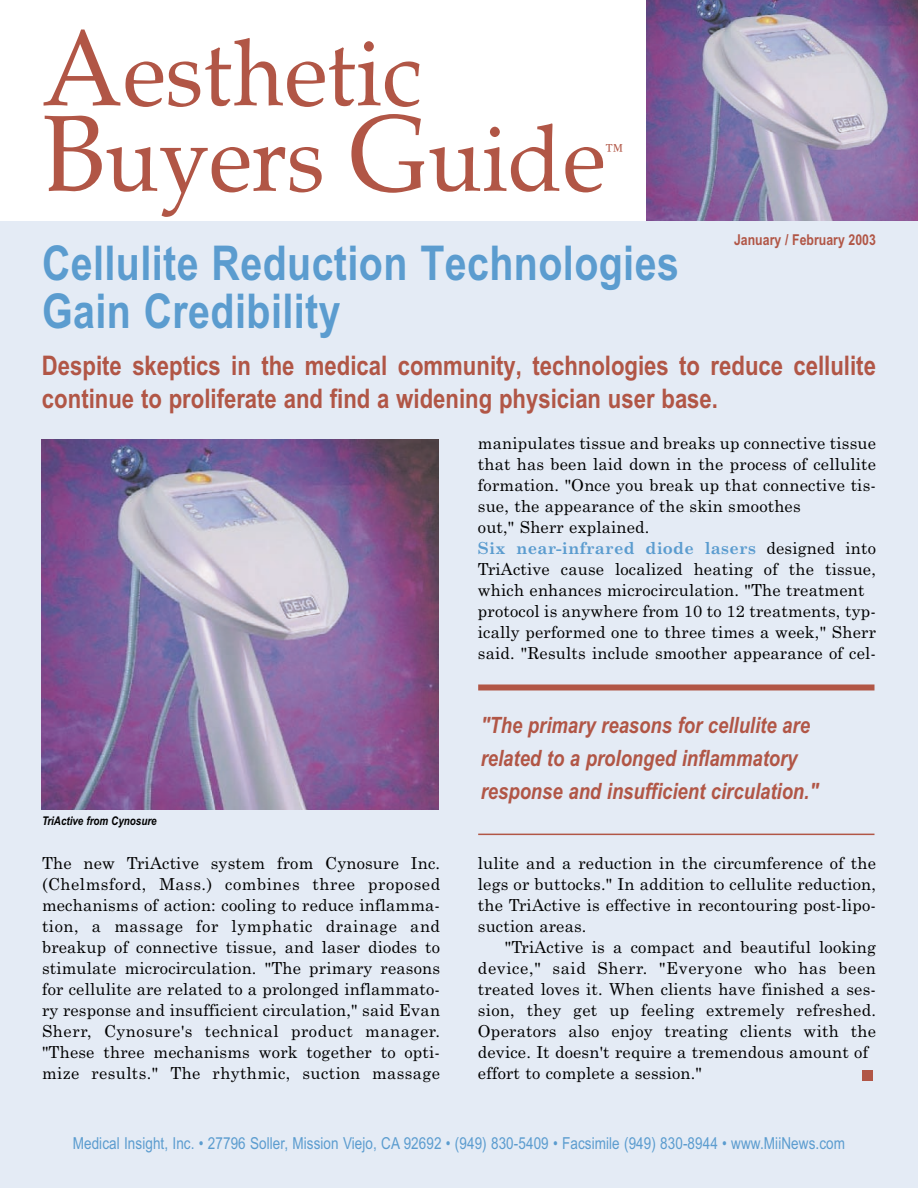
<style>
.page{position:relative;width:918px;height:1188px;background:#fff}
.page>*{position:absolute;margin:0;border:0;box-sizing:border-box;transform-origin:0 0}
.t1{font:93px/85.5px "Palatino";color:#b15646;scale:.96 1}
.t2{font:700 48px/48px "Arial Narrow";letter-spacing:.01em;color:#5b9ccf}
.t3{font:700 27px/33px "Arial Narrow";color:#b15646}
.t4{font:italic 700 22.5px/33px "Arial Narrow";color:#b15646}
.t5{font:18.75px "Palatino";color:#b15646;scale:.96 1}
.t6{font:16.5px/21px "Century Schoolbook";letter-spacing:.01em;color:#000;text-align:justify}
.t7{font:16.5px "Arial Narrow";letter-spacing:.005em;color:#5b9ccf}
.t8{font:700 15px "Arial Narrow";color:#b15646}
.t9{font:italic 700 12px "Arial Narrow";color:#000}
.s1{font-size:108px}
.s2{font-weight:700;color:#5b9ccf}
</style>
<div class="page">
<img style="left:646px;top:0;width:272px;height:221px">
<div style="left:0;top:221px;width:918px;height:967px;background:#e4ebf5"></div>
<div style="left:478px;top:684px;width:396px;height:6px;background:#b15646"></div>
<hr style="left:478px;top:834px;width:396px;height:1px;background:#b15646">
<img style="left:41px;top:440px;width:398px;height:369px">
<div style="left:862px;top:1070px;width:11px;height:10px;background:#b15646"></div>
<h1 class="t1" style="left:42px;top:41px;width:588px"><span class="s1">A</span>esthetic<br><span class="s1">B</span>uyers <span class="s1">G</span>uide</h1>
<p class="t5" style="left:605px;top:143px;width:20px">™</p>
<h2 class="t2" style="left:42px;top:244px;width:638px">Cellulite Reduction Technologies<br>Gain Credibility</h2>
<p class="t8" style="left:734px;top:234px;width:143px">January / February 2003</p>
<h3 class="t3" style="left:42px;top:352px;width:835px">Despite skeptics in the medical community, technologies to reduce cellulite continue to proliferate and find a widening physician user base.</h3>
<p class="t6" style="left:478px;top:435px;width:400px;text-align:left">manipulates tissue and breaks up connective tissue that has been laid down in the process of cellulite formation. "Once you break up that connective tis&shy;sue, the appearance of the skin smoothes<br>out," Sherr explained.<br><span class="s2">Six near-infrared diode lasers</span> designed into TriActive cause localized heating of the tissue, which enhances microcirculation. "The treatment protocol is anywhere from 10 to 12 treatments, typ&shy;ically performed one to three times a week," Sherr said. "Results include smoother appearance of cel-</p>
<p class="t9" style="left:42px;top:817px;width:116px">TriActive from Cynosure</p>
<p class="t6" style="left:42px;top:854px;width:400px">The new TriActive system from Cynosure Inc. (Chelmsford, Mass.) combines three proposed mechanisms of action: cooling to reduce inflamma&shy;tion, a massage for lymphatic drainage and breakup of connective tissue, and laser diodes to stimulate microcirculation. "The primary reasons for cellulite are related to a prolonged inflammato&shy;ry response and insufficient circulation," said Evan Sherr, Cynosure's technical product manager. "These three mechanisms work together to opti&shy;mize results." The rhythmic, suction massage</p>
<h3 class="t4" style="left:481px;top:710px;width:339px">"The primary reasons for cellulite are related to a prolonged inflammatory response and insufficient circulation."</h3>
<p class="t6" style="left:478px;top:855px;width:400px">lulite and a reduction in the circumference of the legs or buttocks." In addition to cellulite reduction, the TriActive is effective in recontouring post-lipo&shy;suction areas.</p>
<p class="t6" style="left:478px;top:939px;width:400px;text-align:left;text-indent:27px">"TriActive is a compact and beautiful looking device," said Sherr. "Everyone who has been treated loves it. When clients have finished a ses&shy;sion, they get up feeling extremely refreshed.<br>Operators also enjoy treating clients with the device. It doesn't require a tremendous amount of effort to complete a session."</p>
<p class="t7" style="left:73px;top:1137px;width:774px">Medical Insight, Inc. • 27796 Soller, Mission Viejo, CA 92692 • (949) 830-5409 • Facsimile (949) 830-8944 • www.MiiNews.com</p>
</div>
